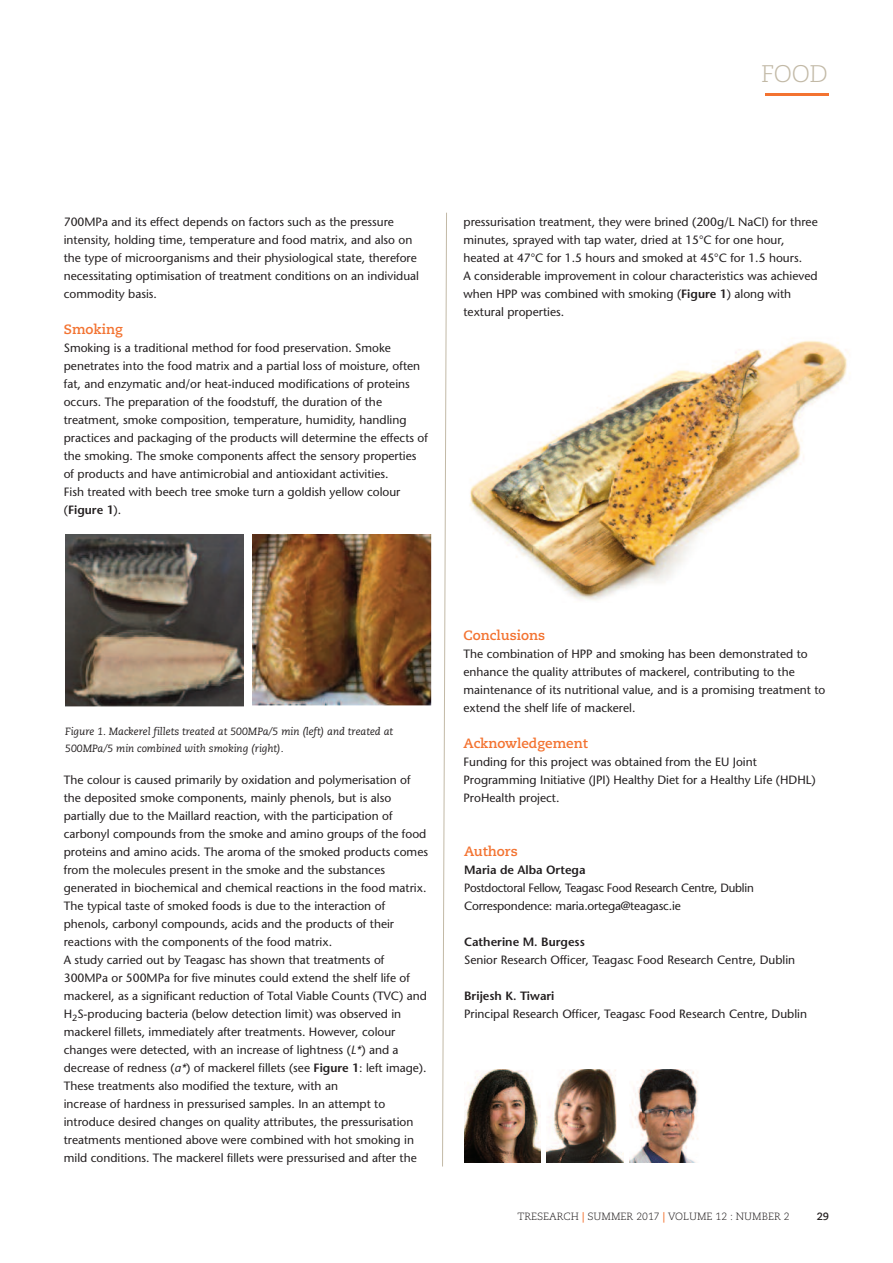
<style>
.page{position:relative;width:893px;height:1263px;background:#fff}
.page>*{position:absolute;margin:0;border:0;box-sizing:border-box;transform-origin:0 0}
.t1{font:300 24px "Caecilia";color:#c2b9a6}
.t2{font:700 13.5px "Caecilia";color:#f37331}
.t3{font:12px/18px "Stone Sans";color:#231f20}
.t4{font:12px/18px "Stone Sans";letter-spacing:-.02em;color:#231f20}
.t5{font:600 12px "Stone Sans";color:#231f20}
.t6{font:italic 10.5px/16.5px "Caecilia";color:#231f20}
.t7{font:300 10.5px "Caecilia";color:#231f20}
.t8{font:700 10.5px "Caecilia";color:#231f20}
.s1{font-weight:600}
.s2{font-style:italic}
.s3{font-weight:700;color:#f37331}
</style>
<div class="page">
<svg style="left:442px;top:212px;width:5px;height:955px"></svg>
<svg style="left:65px;top:706px;width:179px;height:1px"></svg>
<img style="left:65px;top:534px;width:179px;height:172px">
<div style="left:253px;top:534px;width:178px;height:176px;background:linear-gradient(to right,#fff,#fff)"></div>
<img style="left:253px;top:534px;width:178px;height:171px">
<img style="left:469px;top:338px;width:381px;height:263px">
<img style="left:547px;top:1069px;width:76px;height:93px">
<img style="left:464px;top:1069px;width:77px;height:93px">
<img style="left:630px;top:1069px;width:68px;height:93px">
<hr style="left:765px;top:94px;width:64px;height:2px;background:#f37331">
<h1 class="t1" style="left:761px;top:64px;width:68px">FOOD</h1>
<p class="t3" style="left:64px;top:214px;width:357px">700MPa and its effect depends on factors such as the pressure intensity, holding time, temperature and food matrix, and also on the type of microorganisms and their physiological state, therefore necessitating optimisation of treatment conditions on an individual commodity basis.</p>
<p class="t2" style="left:64px;top:323px;width:61px">Smoking</p>
<p class="t3" style="left:64px;top:340px;width:366px">Smoking is a traditional method for food preservation. Smoke penetrates into the food matrix and a partial loss of moisture, often fat, and enzymatic and/or heat-induced modifications of proteins occurs. The preparation of the foodstuff, the duration of the treatment, smoke composition, temperature, humidity, handling practices and packaging of the products will determine the effects of the smoking. The smoke components affect the sensory properties of products and have antimicrobial and antioxidant activities.<br>Fish treated with beech tree smoke turn a goldish yellow colour (<span class="s1">Figure 1</span>).</p>
<p class="t3" style="left:463px;top:214px;width:356px">pressurisation treatment, they were brined (200g/L NaCl) for three minutes, sprayed with tap water, dried at 15°C for one hour, heated at 47°C for 1.5 hours and smoked at 45°C for 1.5 hours.<br>A considerable improvement in colour characteristics was achieved when HPP was combined with smoking (<span class="s1">Figure 1</span>) along with textural properties.</p>
<p class="t6" style="left:65px;top:724px;width:329px">Figure 1. Mackerel fillets treated at 500MPa/5 min (left) and treated at<br>500MPa/5 min combined with smoking (right).</p>
<p class="t3" style="left:64px;top:772px;width:366px">The colour is caused primarily by oxidation and polymerisation of the deposited smoke components, mainly phenols, but is also partially due to the Maillard reaction, with the participation of carbonyl compounds from the smoke and amino groups of the food proteins and amino acids. The aroma of the smoked products comes from the molecules present in the smoke and the substances generated in biochemical and chemical reactions in the food matrix.<br>The typical taste of smoked foods is due to the interaction of phenols, carbonyl compounds, acids and the products of their reactions with the components of the food matrix.<br>A study carried out by Teagasc has shown that treatments of 300MPa or 500MPa for five minutes could extend the shelf life of mackerel, as a significant reduction of Total Viable Counts (TVC) and H<sub>2</sub>S-producing bacteria (below detection limit) was observed in mackerel fillets, immediately after treatments. However, colour changes were detected, with an increase of lightness (<span class="s2">L*</span>) and a decrease of redness (<span class="s2">a*</span>) of mackerel fillets (see <span class="s1">Figure 1</span>: left image).<br>These treatments also modified the texture, with an<br>increase of hardness in pressurised samples. In an attempt to introduce desired changes on quality attributes, the pressurisation treatments mentioned above were combined with hot smoking in mild conditions. The mackerel fillets were pressurised and after the</p>
<p class="t2" style="left:463px;top:629px;width:83px">Conclusions</p>
<p class="t3" style="left:463px;top:646px;width:363px">The combination of HPP and smoking has been demonstrated to enhance the quality attributes of mackerel, contributing to the maintenance of its nutritional value, and is a promising treatment to extend the shelf life of mackerel.</p>
<p class="t2" style="left:463px;top:737px;width:126px">Acknowledgement</p>
<p class="t3" style="left:463px;top:754px;width:354px">Funding for this project was obtained from the EU Joint<br>Programming Initiative (JPI) Healthy Diet for a Healthy Life (HDHL)<br>ProHealth project.</p>
<p class="t2" style="left:464px;top:845px;width:55px">Authors</p>
<p class="t5" style="left:464px;top:865px;width:123px">Maria de Alba Ortega</p>
<p class="t4" style="left:464px;top:880px;width:291px">Postdoctoral Fellow, Teagasc Food Research Centre, Dublin<br>Correspondence: maria.ortega@teagasc.ie</p>
<p class="t5" style="left:464px;top:937px;width:122px">Catherine M. Burgess</p>
<p class="t3" style="left:464px;top:952px;width:333px">Senior Research Officer, Teagasc Food Research Centre, Dublin</p>
<p class="t5" style="left:464px;top:991px;width:92px">Brijesh K. Tiwari</p>
<p class="t3" style="left:464px;top:1006px;width:345px">Principal Research Officer, Teagasc Food Research Centre, Dublin</p>
<p class="t7" style="left:517px;top:1212px;width:274px">TRESEARCH <span class="s3">|</span> SUMMER 2017 <span class="s3">|</span> VOLUME 12 : NUMBER 2</p>
<p class="t8" style="left:817px;top:1212px;width:14px">29</p>
</div>
